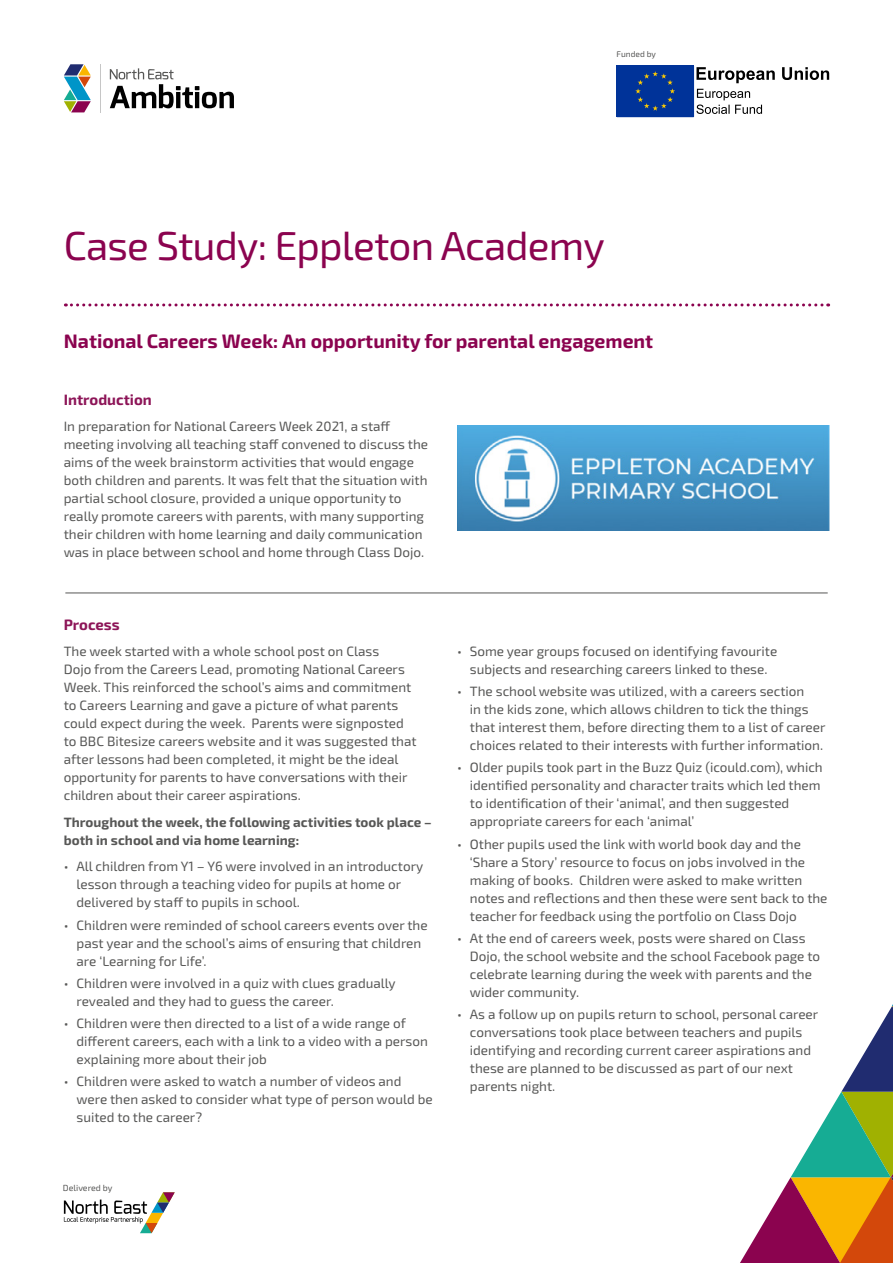
<style>
.page{position:relative;width:893px;height:1263px;background:#fff}
.page>*{position:absolute;margin:0;border:0;box-sizing:border-box;transform-origin:0 0}
.t1{font:40.5px "Exo 2.0";letter-spacing:-.02em;color:#8b034f}
.t2{font:700 19.5px "Exo 2.0";color:#8b034f}
.t3{font:700 15px "Exo 2.0";color:#8d1558}
.t4{font:13.5px/18px "Exo 2.0";color:#575756}
.t5{font:700 13.5px/18px "Exo 2.0";color:#575756}
.t6{font:8.85px "Exo 2.0";color:#575756}
.t7{font:8.4px "Exo 2.0";color:#575756}
</style>
<div class="page">
<svg style="left:696px;top:67px;width:133px;height:16px"></svg>
<svg style="left:696px;top:89px;width:66px;height:25px"></svg>
<div style="left:617px;top:66px;width:77px;height:51px;background:#039"></div>
<div style="left:617px;top:65px;width:77px;height:52px;border:1px solid #039"></div>
<svg style="left:635px;top:71px;width:40px;height:40px"></svg>
<svg style="left:64px;top:1192px;width:111px;height:41px"></svg>
<hr style="left:100px;top:64px;width:1px;height:48px;background:#c6c6c6">
<svg style="left:110px;top:68px;width:124px;height:40px"></svg>
<svg style="left:64px;top:64px;width:27px;height:48px"></svg>
<svg style="left:740px;top:1004px;width:153px;height:259px"></svg>
<svg style="left:65px;top:303px;width:764px;height:3px"></svg>
<hr style="left:65px;top:593px;width:763px;height:1px;background:#575756">
<img style="left:457px;top:426px;width:372px;height:104px">
<p class="t7" style="left:617px;top:49px;width:41px">Funded by</p>
<h1 class="t1" style="left:64px;top:222px;width:542px">Case Study: Eppleton Academy</h1>
<h2 class="t2" style="left:64px;top:329px;width:591px">National Careers Week: An opportunity for parental engagement</h2>
<p class="t3" style="left:64px;top:391px;width:90px">Introduction</p>
<p class="t4" style="left:64px;top:418px;width:366px">In preparation for National Careers Week 2021, a staff meeting involving all teaching staff convened to discuss the aims of the week brainstorm activities that would engage both children and parents. It was felt that the situation with partial school closure, provided a unique opportunity to really promote careers with parents, with many supporting their children with home learning and daily communication was in place between school and home through Class Dojo.</p>
<p class="t3" style="left:64px;top:615px;width:57px">Process</p>
<p class="t4" style="left:64px;top:643px;width:354px">The week started with a whole school post on Class<br>Dojo from the Careers Lead, promoting National Careers Week. This reinforced the school’s aims and commitment to Careers Learning and gave a picture of what parents could expect during the week. Parents were signposted to BBC Bitesize careers website and it was suggested that after lessons had been completed, it might be the ideal opportunity for parents to have conversations with their children about their career aspirations.</p>
<p class="t5" style="left:64px;top:813px;width:369px">Throughout the week, the following activities took place – both in school and via home learning:</p>
<p class="t4" style="left:77px;top:858px;width:348px;text-indent:-13px">• All children from Y1 – Y6 were involved in an introductory lesson through a teaching video for pupils at home or delivered by staff to pupils in school.</p>
<p class="t4" style="left:77px;top:916px;width:353px;text-indent:-13px">• Children were reminded of school careers events over the past year and the school’s aims of ensuring that children are ‘Learning for Life’.</p>
<p class="t4" style="left:77px;top:974px;width:321px;text-indent:-13px">• Children were involved in a quiz with clues gradually revealed and they had to guess the career.</p>
<p class="t4" style="left:77px;top:1014px;width:353px;text-indent:-13px">• Children were then directed to a list of a wide range of different careers, each with a link to a video with a person explaining more about their job</p>
<p class="t4" style="left:77px;top:1073px;width:358px;text-indent:-13px">• Children were asked to watch a number of videos and were then asked to consider what type of person would be suited to the career?</p>
<p class="t6" style="left:63px;top:1183px;width:51px">Delivered by</p>
<p class="t4" style="left:457px;top:642px;width:322px;text-align:center">• Some year groups focused on identifying favourite subjects and researching careers linked to these.</p>
<p class="t4" style="left:470px;top:683px;width:357px;text-indent:-13px">• The school website was utilized, with a careers section<br>in the kids zone, which allows children to tick the things that interest them, before directing them to a list of career choices related to their interests with further information.</p>
<p class="t4" style="left:470px;top:759px;width:354px;text-indent:-13px">• Older pupils took part in the Buzz Quiz (icould.com), which identified personality and character traits which led them to identification of their ‘animal’, and then suggested appropriate careers for each ‘animal’</p>
<p class="t4" style="left:470px;top:835px;width:359px;text-indent:-13px">• Other pupils used the link with world book day and the ‘Share a Story’ resource to focus on jobs involved in the making of books. Children were asked to make written notes and reflections and then these were sent back to the teacher for feedback using the portfolio on Class Dojo</p>
<p class="t4" style="left:470px;top:929px;width:352px;text-indent:-13px">• At the end of careers week, posts were shared on Class Dojo, the school website and the school Facebook page to celebrate learning during the week with parents and the wider community.</p>
<p class="t4" style="left:470px;top:1005px;width:350px;text-indent:-13px">• As a follow up on pupils return to school, personal career conversations took place between teachers and pupils identifying and recording current career aspirations and these are planned to be discussed as part of our next parents night.</p>
</div>
